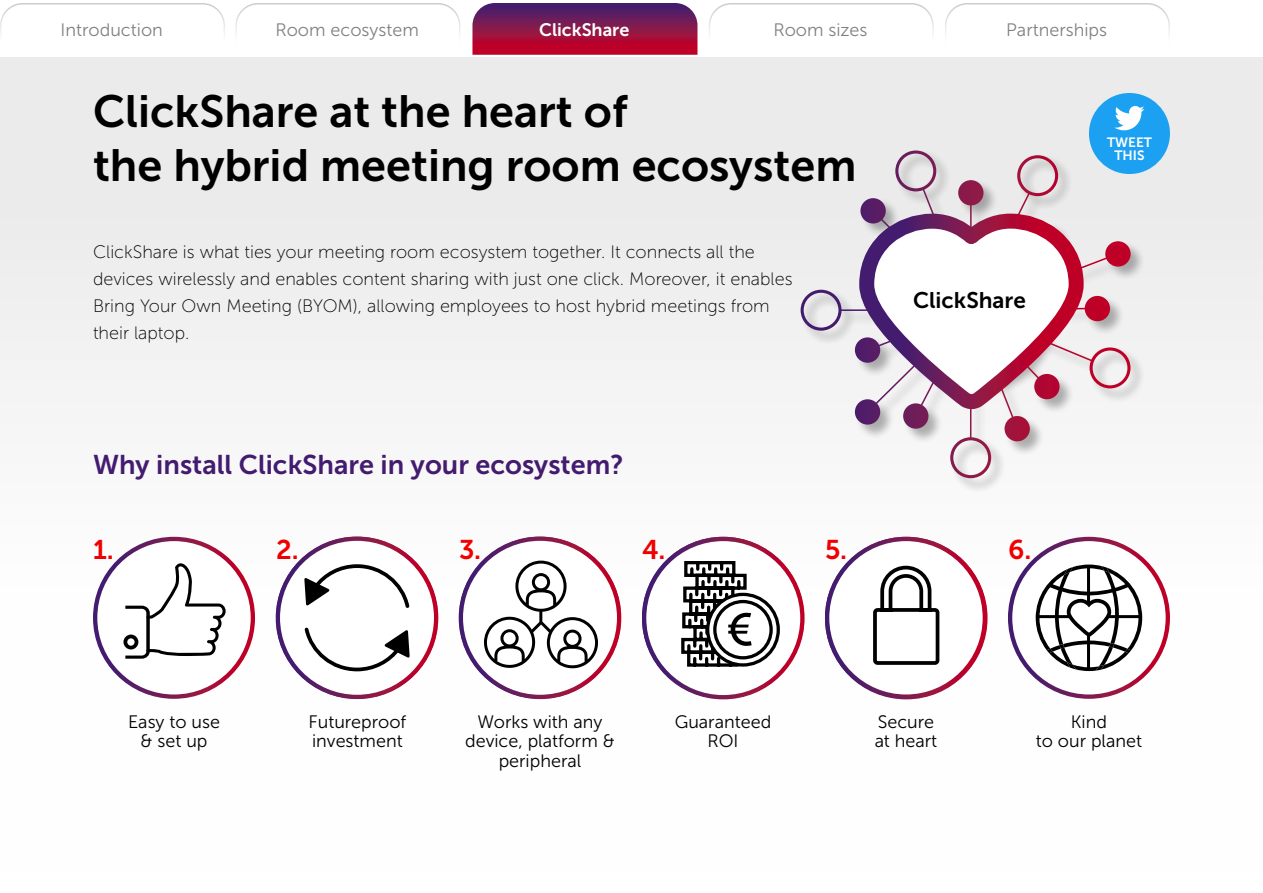
<style>
.page{position:relative;width:1263px;height:893px;background:#fff}
.page>*{position:absolute;margin:0;border:0;box-sizing:border-box;transform-origin:0 0}
.t1{font:45px/54px "Museo Sans 700";color:#000}
.t2{font:27px "Museo Sans 700";color:#431b6f}
.t3{font:27px "Museo Sans 700";color:#f00000}
.t4{font:22.5px "Museo Sans 700";color:#000}
.t5{font:18px/27px "Museo Sans 100";color:#000}
.t6{font:18px/19.5px "Museo Sans 300";color:#000;text-align:center}
.t7{font:18px "Museo Sans 700";color:#fff}
.t8{font:13.5px/13.5px "Museo Sans 700";color:#fff;text-align:center}
</style>
<div class="page">
<svg style="left:472px;top:3px;width:225px;height:52px"></svg>
<svg style="left:235px;top:3px;width:226px;height:31px"></svg>
<svg style="left:0;top:3px;width:225px;height:31px"></svg>
<svg style="left:945px;top:3px;width:225px;height:31px"></svg>
<svg style="left:709px;top:3px;width:225px;height:31px"></svg>
<div style="left:0;top:58px;width:1263px;height:814px;background:#f7f7f7"></div>
<div style="left:800px;top:150px;width:346px;height:343px;background:#000;opacity:.3"></div>
<svg style="left:801px;top:150px;width:330px;height:328px"></svg>
<svg style="left:852px;top:206px;width:239px;height:216px"></svg>
<div style="left:95px;top:539px;width:158px;height:158px;background:#fff;border-radius:50%"></div>
<div style="left:93px;top:537px;width:162px;height:162px;border:4px solid #fff;border-radius:50%"></div>
<div style="left:827px;top:539px;width:158px;height:158px;background:#fff;border-radius:50%"></div>
<div style="left:825px;top:537px;width:162px;height:162px;border:4px solid #fff;border-radius:50%"></div>
<div style="left:1010px;top:539px;width:158px;height:158px;background:#fff;border-radius:50%"></div>
<div style="left:1008px;top:537px;width:162px;height:162px;border:4px solid #fff;border-radius:50%"></div>
<div style="left:644px;top:539px;width:158px;height:158px;background:#fff;border-radius:50%"></div>
<div style="left:642px;top:537px;width:162px;height:162px;border:4px solid #fff;border-radius:50%"></div>
<svg style="left:873px;top:565px;width:67px;height:100px"></svg>
<div style="left:461px;top:539px;width:158px;height:158px;background:#fff;border-radius:50%"></div>
<div style="left:459px;top:536px;width:162px;height:163px;border:4px solid #fff;border-radius:50%"></div>
<svg style="left:484px;top:561px;width:114px;height:107px"></svg>
<div style="left:278px;top:539px;width:158px;height:158px;background:#fff;border-radius:50%"></div>
<div style="left:276px;top:536px;width:162px;height:163px;border:4px solid #fff;border-radius:50%"></div>
<svg style="left:302px;top:627px;width:108px;height:46px"></svg>
<svg style="left:304px;top:562px;width:108px;height:46px"></svg>
<svg style="left:1036px;top:565px;width:106px;height:106px"></svg>
<div style="left:123px;top:635px;width:15px;height:14px;border:4px solid #000;border-radius:50%"></div>
<svg style="left:125px;top:563px;width:101px;height:96px"></svg>
<div style="left:1089px;top:93px;width:81px;height:81px;background:#1ca1f2;border-radius:50%"></div>
<svg style="left:1114px;top:106px;width:30px;height:24px"></svg>
<svg style="left:708px;top:594px;width:70px;height:71px"></svg>
<div style="left:706px;top:593px;width:74px;height:74px;border:3px solid #000;border-radius:50%"></div>
<svg style="left:715px;top:602px;width:56px;height:56px"></svg>
<div style="left:713px;top:600px;width:60px;height:59px;border:3px solid #000;border-radius:50%"></div>
<svg style="left:681px;top:561px;width:71px;height:106px"></svg>
<p class="t6" style="left:61px;top:20px;width:104px">Introduction</p>
<p class="t6" style="left:275px;top:20px;width:145px">Room ecosystem</p>
<p class="t7" style="left:539px;top:19px;width:92px">ClickShare</p>
<p class="t6" style="left:773px;top:20px;width:96px">Room sizes</p>
<p class="t6" style="left:1006px;top:20px;width:102px">Partnerships</p>
<h1 class="t1" style="left:93px;top:84px;width:765px">ClickShare at the heart of<br>the hybrid meeting room ecosystem</h1>
<p class="t5" style="left:93px;top:238px;width:701px">ClickShare is what ties your meeting room ecosystem together. It connects all the devices wirelessly and enables content sharing with just one click. Moreover, it enables Bring Your Own Meeting (BYOM), allowing employees to host hybrid meetings from their laptop.</p>
<h2 class="t2" style="left:93px;top:450px;width:532px">Why install ClickShare in your ecosystem?</h2>
<p class="t4" style="left:913px;top:287px;width:114px">ClickShare</p>
<h2 class="t3" style="left:93px;top:535px;width:22px">1.</h2>
<h2 class="t3" style="left:276px;top:535px;width:24px">2.</h2>
<h2 class="t3" style="left:459px;top:535px;width:24px">3.</h2>
<h2 class="t3" style="left:642px;top:535px;width:25px">4.</h2>
<h2 class="t3" style="left:825px;top:535px;width:24px">5.</h2>
<h2 class="t3" style="left:1008px;top:535px;width:25px">6.</h2>
<p class="t8" style="left:1107px;top:135px;width:46px">TWEET<br>THIS</p>
<p class="t6" style="left:128px;top:712px;width:94px">Easy to use &amp; set up</p>
<p class="t6" style="left:875px;top:712px;width:64px;text-align:left">Secure at heart</p>
<p class="t6" style="left:1036px;top:712px;width:108px">Kind<br>to our planet</p>
<p class="t6" style="left:465px;top:712px;width:151px">Works with any device, platform &amp; peripheral</p>
<p class="t6" style="left:675px;top:712px;width:98px">Guaranteed<br>ROI</p>
<p class="t6" style="left:309px;top:712px;width:99px;text-align:left">Futureproof investment</p>
</div>
